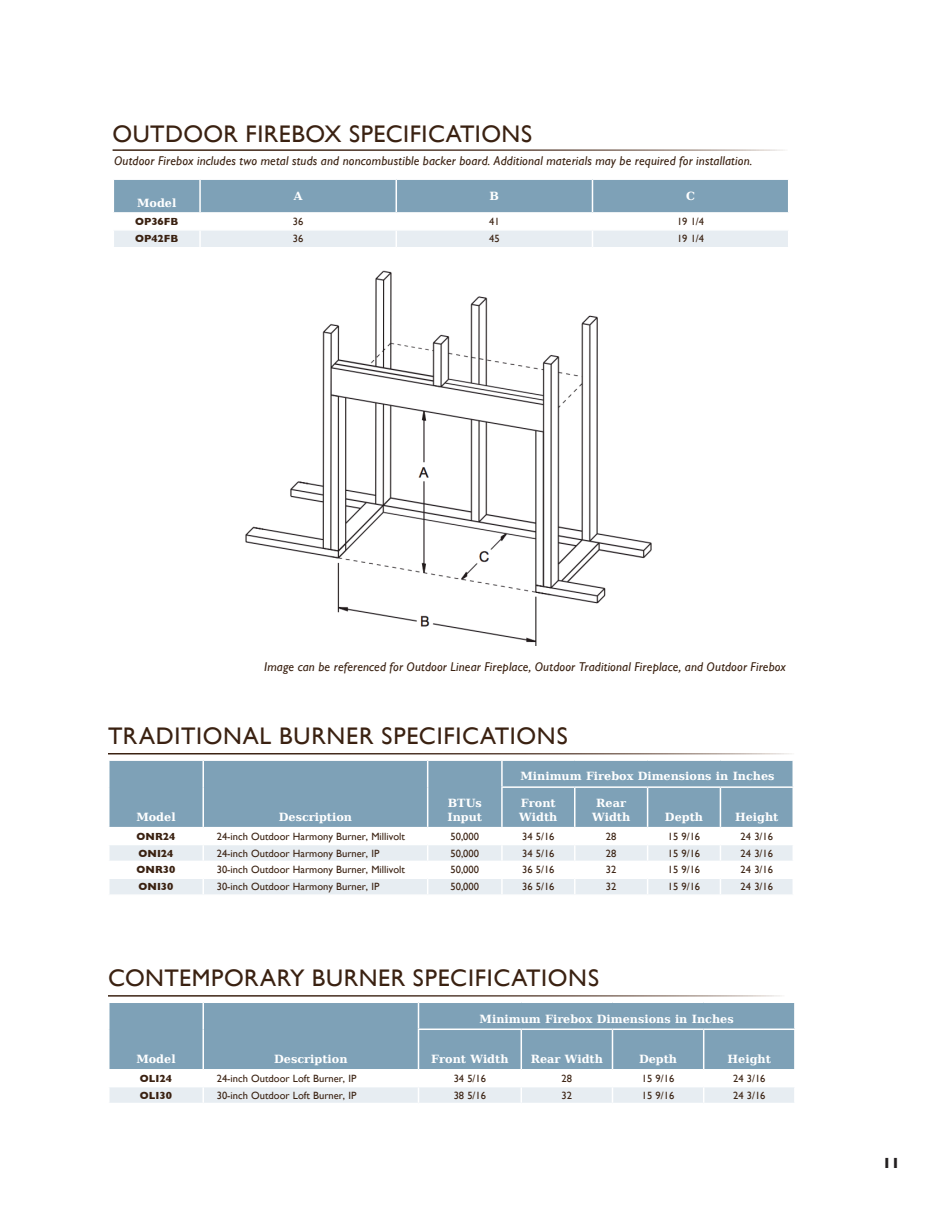
<style>
.page{position:relative;width:945px;height:1215px;background:#fff}
.page>*{position:absolute;margin:0;border:0;box-sizing:border-box;transform-origin:0 0}
.t1{font:24px "Gill Sans";letter-spacing:.025em;color:#3a2111}
.t2{font:700 15px "Gill Sans";color:#231f20}
.t3{font:italic 12.75px "Gill Sans";letter-spacing:.015em;color:#3a2111}
.t4{font:700 11.25px/13.5px "DejaVu Serif";color:#fff}
.t5{font:10.5px "Gill Sans";color:#3a2111}
.t6{font:700 10.5px "Gill Sans";color:#3a2111}
</style>
<div class="page">
<img style="left:245px;top:270px;width:407px;height:376px">
<svg style="left:113px;top:179px;width:676px;height:68px"></svg>
<div style="left:110px;top:761px;width:683px;height:66px;background:#7ea1b7"></div>
<hr style="left:202px;top:761px;width:2px;height:26px;background:#fff">
<svg style="left:427px;top:761px;width:1px;height:26px"></svg>
<hr style="left:501px;top:761px;width:2px;height:25px;background:#fff">
<hr style="left:202px;top:787px;width:2px;height:40px;background:#fff">
<hr style="left:427px;top:787px;width:1px;height:40px;background:#fff">
<hr style="left:501px;top:786px;width:74px;height:2px;background:#fff">
<hr style="left:501px;top:788px;width:2px;height:39px;background:#fff">
<hr style="left:575px;top:786px;width:73px;height:2px;background:#fff">
<hr style="left:574px;top:788px;width:2px;height:39px;background:#fff">
<hr style="left:648px;top:786px;width:72px;height:2px;background:#fff">
<hr style="left:647px;top:788px;width:1px;height:39px;background:#fff">
<hr style="left:720px;top:786px;width:74px;height:2px;background:#fff">
<hr style="left:720px;top:788px;width:1px;height:39px;background:#fff">
<svg style="left:109px;top:845px;width:684px;height:49px"></svg>
<div style="left:110px;top:1003px;width:684px;height:66px;background:#7ea1b7"></div>
<hr style="left:202px;top:1003px;width:2px;height:26px;background:#fff">
<svg style="left:418px;top:1003px;width:1px;height:26px"></svg>
<hr style="left:202px;top:1029px;width:2px;height:40px;background:#fff">
<hr style="left:418px;top:1029px;width:103px;height:1px;background:#fff">
<hr style="left:418px;top:1030px;width:1px;height:39px;background:#fff">
<hr style="left:521px;top:1029px;width:91px;height:1px;background:#fff">
<hr style="left:521px;top:1030px;width:1px;height:39px;background:#fff">
<hr style="left:612px;top:1029px;width:92px;height:1px;background:#fff">
<hr style="left:612px;top:1030px;width:1px;height:39px;background:#fff">
<hr style="left:704px;top:1029px;width:92px;height:1px;background:#fff">
<hr style="left:703px;top:1030px;width:1px;height:39px;background:#fff">
<svg style="left:109px;top:1087px;width:685px;height:16px;background:#e8edf2"></svg>
<p class="t1" style="left:113px;top:119px;width:421px">OUTDOOR FIREBOX SPECIFICATIONS</p>
<p class="t3" style="left:114px;top:154px;width:640px">Outdoor Firebox includes two metal studs and noncombustible backer board. Additional materials may be required for installation.</p>
<p class="t4" style="left:137px;top:196px;width:41px">Model</p>
<p class="t4" style="left:294px;top:189px;width:10px">A</p>
<p class="t4" style="left:490px;top:189px;width:11px">B</p>
<p class="t4" style="left:686px;top:189px;width:10px">C</p>
<p class="t6" style="left:135px;top:213px;width:45px">OP36FB</p>
<p class="t5" style="left:293px;top:215px;width:12px">36</p>
<p class="t5" style="left:489px;top:215px;width:12px">41</p>
<p class="t5" style="left:677px;top:215px;width:29px">19 1/4</p>
<p class="t6" style="left:135px;top:230px;width:45px">OP42FB</p>
<p class="t5" style="left:293px;top:233px;width:12px">36</p>
<p class="t5" style="left:489px;top:233px;width:12px">45</p>
<p class="t5" style="left:677px;top:233px;width:29px">19 1/4</p>
<p class="t3" style="left:264px;top:660px;width:524px">Image can be referenced for Outdoor Linear Fireplace, Outdoor Traditional Fireplace, and Outdoor Firebox</p>
<p class="t1" style="left:108px;top:722px;width:461px">TRADITIONAL BURNER SPECIFICATIONS</p>
<p class="t4" style="left:136px;top:810px;width:41px">Model</p>
<p class="t4" style="left:279px;top:810px;width:75px">Description</p>
<p class="t4" style="left:447px;top:796px;width:36px">BTUs<br>Input</p>
<p class="t4" style="left:521px;top:769px;width:256px">Minimum Firebox Dimensions in Inches</p>
<p class="t4" style="left:519px;top:796px;width:40px">Front<br>Width</p>
<p class="t4" style="left:592px;top:796px;width:40px;text-align:center">Rear<br>Width</p>
<p class="t4" style="left:665px;top:810px;width:40px">Depth</p>
<p class="t4" style="left:735px;top:810px;width:45px">Height</p>
<p class="t6" style="left:137px;top:828px;width:40px">ONR24</p>
<p class="t5" style="left:217px;top:830px;width:190px">24-inch Outdoor Harmony Burner, Millivolt</p>
<p class="t5" style="left:451px;top:830px;width:30px">50,000</p>
<p class="t5" style="left:522px;top:830px;width:34px">34 5/16</p>
<p class="t5" style="left:606px;top:830px;width:12px">28</p>
<p class="t5" style="left:668px;top:830px;width:34px">15 9/16</p>
<p class="t5" style="left:741px;top:830px;width:34px">24 3/16</p>
<p class="t6" style="left:139px;top:845px;width:36px">ONI24</p>
<p class="t5" style="left:217px;top:847px;width:164px">24-inch Outdoor Harmony Burner, IP</p>
<p class="t5" style="left:451px;top:847px;width:30px">50,000</p>
<p class="t5" style="left:522px;top:847px;width:34px">34 5/16</p>
<p class="t5" style="left:606px;top:847px;width:12px">28</p>
<p class="t5" style="left:668px;top:847px;width:34px">15 9/16</p>
<p class="t5" style="left:741px;top:847px;width:34px">24 3/16</p>
<p class="t6" style="left:137px;top:862px;width:40px">ONR30</p>
<p class="t5" style="left:217px;top:864px;width:190px">30-inch Outdoor Harmony Burner, Millivolt</p>
<p class="t5" style="left:451px;top:864px;width:30px">50,000</p>
<p class="t5" style="left:522px;top:864px;width:34px">36 5/16</p>
<p class="t5" style="left:606px;top:864px;width:12px">32</p>
<p class="t5" style="left:668px;top:864px;width:34px">15 9/16</p>
<p class="t5" style="left:741px;top:864px;width:34px">24 3/16</p>
<p class="t6" style="left:139px;top:878px;width:36px">ONI30</p>
<p class="t5" style="left:217px;top:881px;width:164px">30-inch Outdoor Harmony Burner, IP</p>
<p class="t5" style="left:451px;top:881px;width:30px">50,000</p>
<p class="t5" style="left:522px;top:881px;width:34px">36 5/16</p>
<p class="t5" style="left:606px;top:881px;width:12px">32</p>
<p class="t5" style="left:668px;top:881px;width:34px">15 9/16</p>
<p class="t5" style="left:741px;top:881px;width:34px">24 3/16</p>
<p class="t1" style="left:108px;top:964px;width:493px">CONTEMPORARY BURNER SPECIFICATIONS</p>
<p class="t4" style="left:136px;top:1052px;width:41px">Model</p>
<p class="t4" style="left:274px;top:1052px;width:75px">Description</p>
<p class="t4" style="left:480px;top:1012px;width:256px">Minimum Firebox Dimensions in Inches</p>
<p class="t4" style="left:431px;top:1052px;width:79px">Front Width</p>
<p class="t4" style="left:531px;top:1052px;width:74px">Rear Width</p>
<p class="t4" style="left:639px;top:1052px;width:40px">Depth</p>
<p class="t4" style="left:728px;top:1052px;width:45px">Height</p>
<p class="t6" style="left:140px;top:1070px;width:34px">OLI24</p>
<p class="t5" style="left:217px;top:1072px;width:141px">24-inch Outdoor Loft Burner, IP</p>
<p class="t5" style="left:454px;top:1072px;width:34px">34 5/16</p>
<p class="t5" style="left:562px;top:1072px;width:12px">28</p>
<p class="t5" style="left:642px;top:1072px;width:34px">15 9/16</p>
<p class="t5" style="left:733px;top:1072px;width:34px">24 3/16</p>
<p class="t6" style="left:140px;top:1087px;width:34px">OLI30</p>
<p class="t5" style="left:217px;top:1089px;width:141px">30-inch Outdoor Loft Burner, IP</p>
<p class="t5" style="left:454px;top:1089px;width:34px">38 5/16</p>
<p class="t5" style="left:562px;top:1089px;width:12px">32</p>
<p class="t5" style="left:642px;top:1089px;width:34px">15 9/16</p>
<p class="t5" style="left:733px;top:1089px;width:34px">24 3/16</p>
<p class="t2" style="left:882px;top:1151px;width:19px">11</p>
</div>
